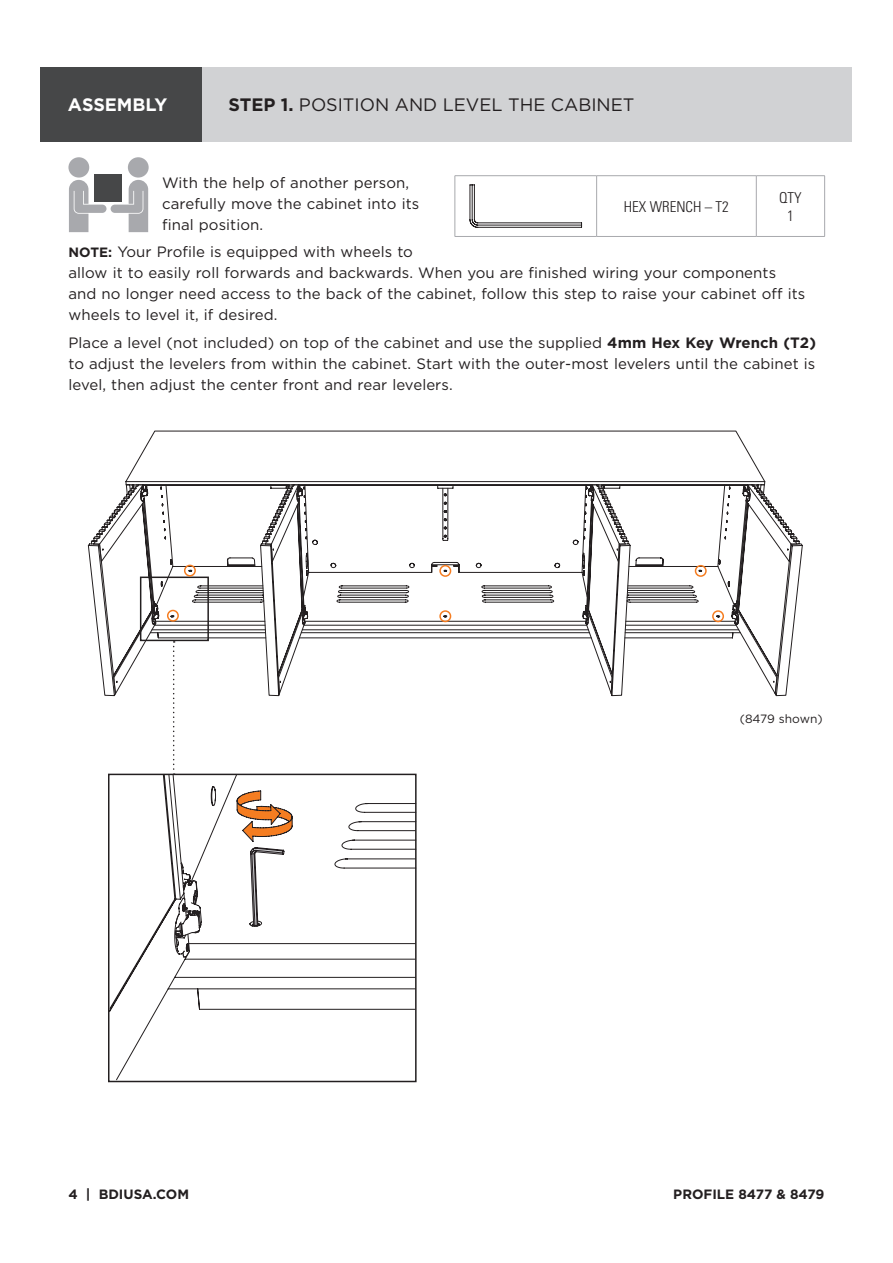
<style>
.page{position:relative;width:893px;height:1263px;background:#fff}
.page>*{position:absolute;margin:0;border:0;box-sizing:border-box;transform-origin:0 0}
.t1{font:18px "Gotham";color:#231f20}
.t2{font:700 18px "Gotham";color:#fff}
.t3{font:15px/21px "Gotham";letter-spacing:.005em;color:#231f20}
.t4{font:300 condensed 15px/18px "Univers LT Pro";color:#231f20;text-align:center}
.t5{font:700 13.5px "Gotham";color:#231f20}
.t6{font:12px "Gotham";color:#231f20}
.s1{font-weight:700}
.s2{font-weight:700;font-size:13.5px}
</style>
<div class="page">
<hr style="left:455px;top:175px;width:142px;height:1px;background:#a8a9ad">
<hr style="left:597px;top:175px;width:159px;height:1px;background:#a8a9ad">
<hr style="left:455px;top:236px;width:142px;height:1px;background:#a8a9ad">
<hr style="left:597px;top:236px;width:159px;height:1px;background:#a8a9ad">
<hr style="left:756px;top:175px;width:69px;height:1px;background:#a8a9ad">
<hr style="left:756px;top:236px;width:69px;height:1px;background:#a8a9ad">
<svg style="left:455px;top:176px;width:370px;height:60px"></svg>
<svg style="left:173px;top:697px;width:2px;height:77px"></svg>
<svg style="left:68px;top:157px;width:81px;height:75px"></svg>
<div style="left:95px;top:174px;width:27px;height:28px;background:#464748"></div>
<svg style="left:125px;top:431px;width:640px;height:53px"></svg>
<svg style="left:88px;top:484px;width:677px;height:212px"></svg>
<svg style="left:140px;top:485px;width:663px;height:212px"></svg>
<svg style="left:140px;top:485px;width:452px;height:142px"></svg>
<svg style="left:593px;top:487px;width:155px;height:137px"></svg>
<svg style="left:142px;top:487px;width:451px;height:137px"></svg>
<svg style="left:154px;top:611px;width:2px;height:13px"></svg>
<svg style="left:111px;top:777px;width:303px;height:302px"></svg>
<div style="left:108px;top:774px;width:309px;height:308px;border:2px solid #231f20"></div>
<div style="left:140px;top:576px;width:69px;height:65px;border:2px solid #231f20"></div>
<svg style="left:175px;top:790px;width:118px;height:167px"></svg>
<div style="left:167px;top:610px;width:12px;height:12px;border:2px solid #f57d21;border-radius:50%"></div>
<div style="left:184px;top:565px;width:12px;height:11px;border:2px solid #f57d21;border-radius:50%"></div>
<div style="left:439px;top:610px;width:12px;height:12px;border:2px solid #f57d21;border-radius:50%"></div>
<div style="left:439px;top:565px;width:12px;height:12px;border:2px solid #f57d21;border-radius:50%"></div>
<div style="left:695px;top:565px;width:12px;height:12px;border:2px solid #f57d21;border-radius:50%"></div>
<div style="left:712px;top:610px;width:12px;height:12px;border:2px solid #f57d21;border-radius:50%"></div>
<div style="left:40px;top:68px;width:812px;height:74px;background:#d1d2d4"></div>
<div style="left:40px;top:68px;width:161px;height:74px;background:#464748"></div>
<p class="t2" style="left:68px;top:95px;width:101px">ASSEMBLY</p>
<p class="t1" style="left:228px;top:95px;width:408px"><span class="s1">STEP 1.</span> POSITION AND LEVEL THE CABINET</p>
<p class="t3" style="left:162px;top:172px;width:259px">With the help of another person, carefully move the cabinet into its final position.</p>
<p class="t3" style="left:68px;top:242px;width:738px"><span class="s2">NOTE:</span> Your Profile is equipped with wheels to<br>allow it to easily roll forwards and backwards. When you are finished wiring your components and no longer need access to the back of the cabinet, follow this step to raise your cabinet off its wheels to level it, if desired.</p>
<p class="t3" style="left:68px;top:332px;width:749px;text-align:justify">Place a level (not included) on top of the cabinet and use the supplied <span class="s1">4mm Hex Key Wrench (T2) </span>to adjust the levelers from within the cabinet. Start with the outer-most levelers until the cabinet is level, then adjust the center front and rear levelers.</p>
<p class="t4" style="left:624px;top:196px;width:106px">HEX WRENCH – T2</p>
<p class="t4" style="left:779px;top:187px;width:24px">QTY<br>1</p>
<p class="t6" style="left:740px;top:711px;width:84px">(8479 shown)</p>
<p class="t5" style="left:68px;top:1186px;width:122px">4 | BDIUSA.COM</p>
<p class="t5" style="left:673px;top:1186px;width:153px">PROFILE 8477 &amp; 8479</p>
</div>
